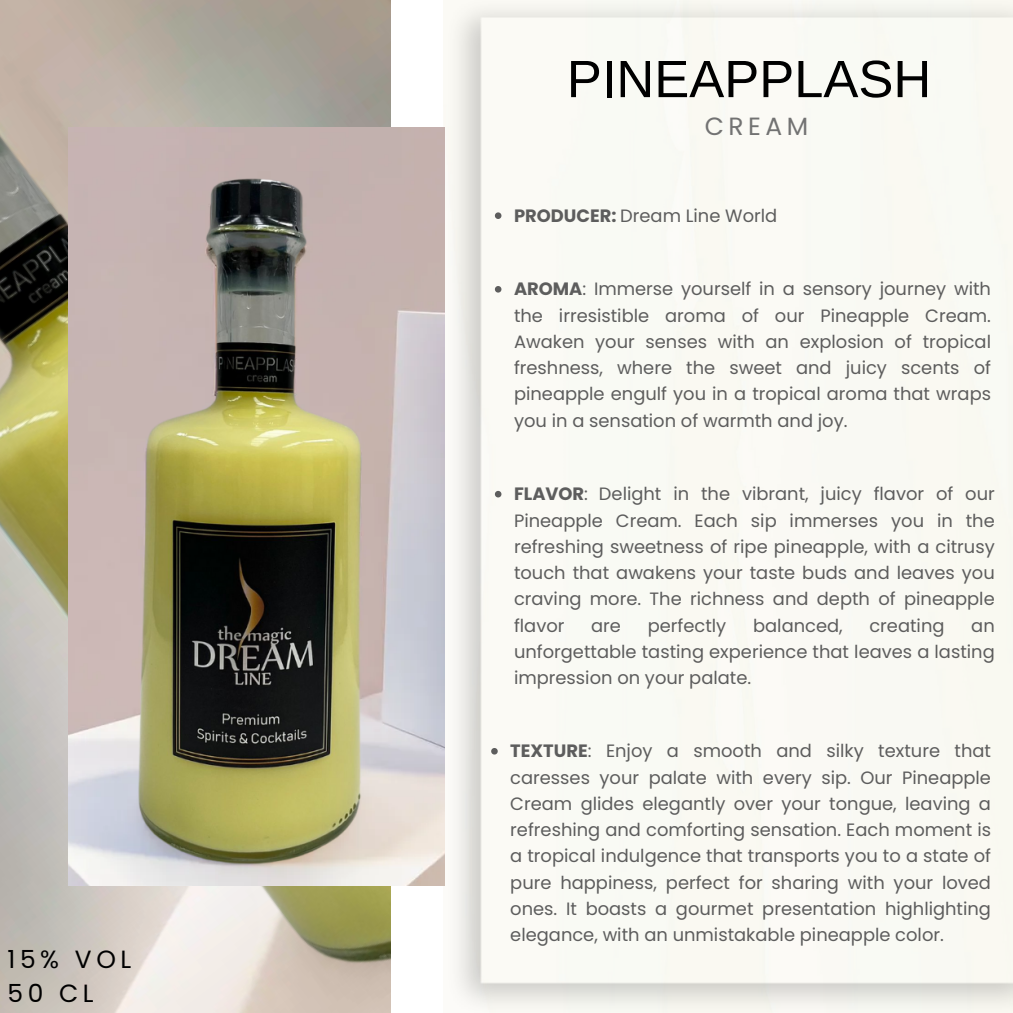
<style>
.page{position:relative;width:1013px;height:1013px;background:#fff}
.page>*{position:absolute;margin:0;border:0;box-sizing:border-box;transform-origin:0 0}
.t1{font:52.5px "Arimo";color:#000}
.t2{font:24.88px/34.8px "Poppins";letter-spacing:.185em;color:#000}
.t3{font:24.88px "Poppins";letter-spacing:.185em;color:#727272}
.t4{font:17.88px/26.2px "Poppins";color:#5d5d5d;text-align:justify}
.s1{font-weight:700}
</style>
<div class="page">
<img style="left:0;top:0;width:390px;height:1012px">
<img style="left:68px;top:127px;width:376px;height:758px">
<svg style="left:495px;top:286px;width:6px;height:6px"></svg>
<svg style="left:495px;top:212px;width:6px;height:7px"></svg>
<svg style="left:495px;top:491px;width:6px;height:6px"></svg>
<svg style="left:491px;top:748px;width:6px;height:6px"></svg>
<p class="t2" style="left:8px;top:941px;width:125px">15% VOL<br>50 CL</p>
<h2 class="t1" style="left:567px;top:50px;width:366px">PINEAPPLASH</h2>
<p class="t3" style="left:704px;top:109px;width:105px">CREAM</p>
<p class="t4" style="left:514px;top:202px;width:265px"><span class="s1">PRODUCER:</span> Dream Line World</p>
<p class="t4" style="left:514px;top:276px;width:478px"><span class="s1">AROMA</span>: Immerse yourself in a sensory journey with the irresistible aroma of our Pineapple Cream.<br>Awaken your senses with an explosion of tropical freshness, where the sweet and juicy scents of pineapple engulf you in a tropical aroma that wraps you in a sensation of warmth and joy.</p>
<h1 class="t4" style="left:514px;top:481px;width:482px"><span class="s1">FLAVOR</span>: Delight in the vibrant, juicy flavor of our Pineapple Cream. Each sip immerses you in the refreshing sweetness of ripe pineapple, with a citrusy touch that awakens your taste buds and leaves you craving more. The richness and depth of pineapple flavor</h1>
<h1 class="t4" style="left:591px;top:612px;width:31px">are</h1>
<h1 class="t4" style="left:647px;top:612px;width:80px">perfectly</h1>
<h1 class="t4" style="left:753px;top:612px;width:91px">balanced,</h1>
<h1 class="t4" style="left:869px;top:612px;width:77px">creating</h1>
<h1 class="t4" style="left:514px;top:612px;width:482px;text-indent:457px">an unforgettable tasting experience that leaves a lasting impression on your palate.</h1>
<h2 class="t4" style="left:510px;top:738px;width:482px"><span class="s1">TEXTURE</span>: Enjoy a smooth and silky texture that caresses your palate with every sip. Our Pineapple Cream glides elegantly over your tongue, leaving a refreshing and comforting sensation. Each moment is a tropical indulgence that transports you to a state of pure happiness, perfect for sharing with your loved ones. It boasts a gourmet presentation highlighting elegance, with an unmistakable pineapple color.</h2>
</div>
